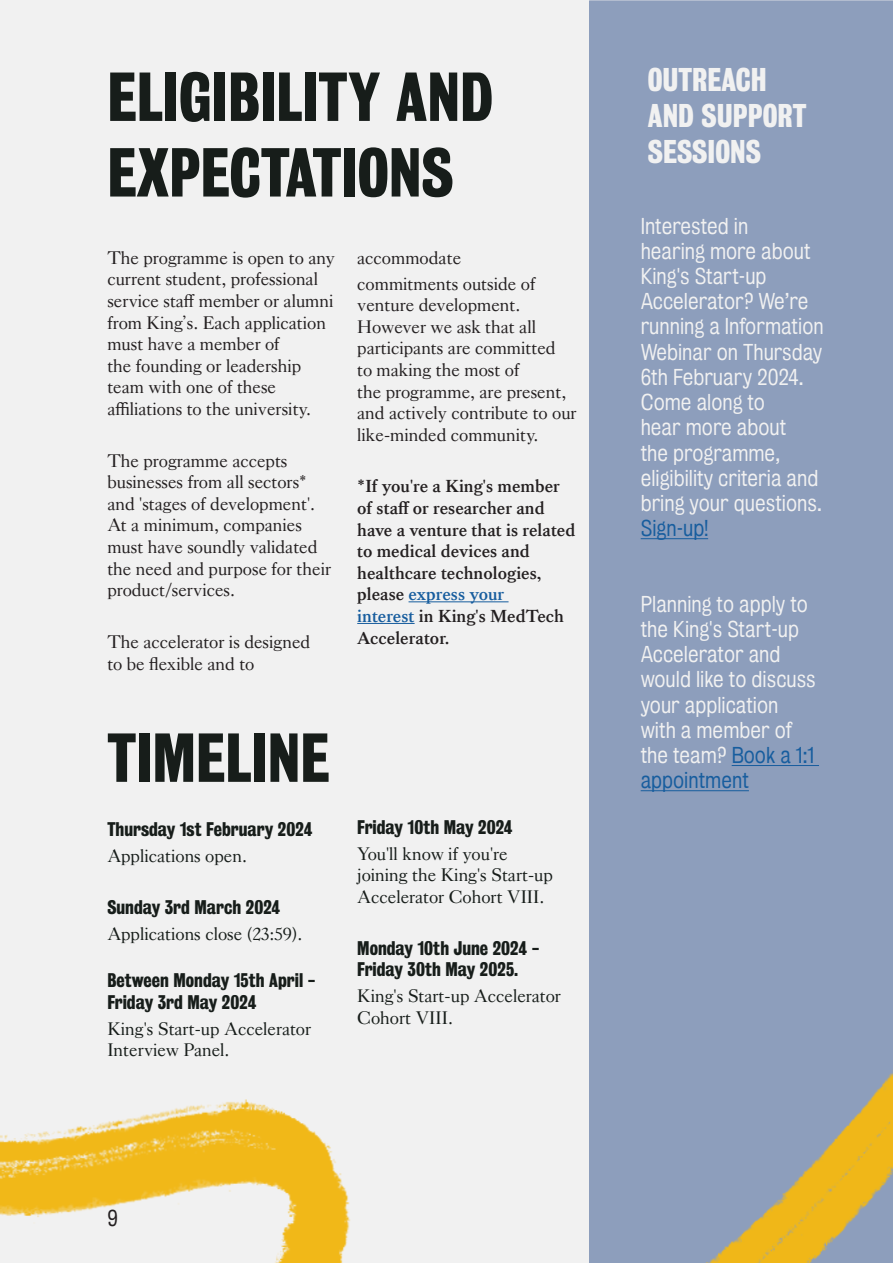
<style>
.page{position:relative;width:893px;height:1263px;background:#fff}
.page>*{position:absolute;margin:0;border:0;box-sizing:border-box;transform-origin:0 0}
.Header_2{font:63px/75.6px "Kings Bureau Grot Three Seven";color:#171d1a}
.Paragraph_highlight{font:30px/36px "Kings Bureau Grot Three Seven";color:#f1f1f1}
.Infographic_paragraph{font:21px/25.2px "Kings Bureau Grot Five One";color:#f1f1f1}
.Infographic_paragraph-2{font:21px "Kings Bureau Grot Five One";color:#175d9e}
.Header_3{font:21px "Kings Bureau Grot Five One";color:#231f20}
.t1{font:18px/21.6px "Kings Caslon Display";color:#231f20}
.Paragraph_highlight-2{font:18px/21.6px "Kings Caslon Display";color:#171d1a}
.t2{font:700 18px/21.6px "Kings Caslon Text";color:#231f20}
.Paragraph_highlight-3{font:18px/21.6px "Kings Bureau Grot Three Seven";color:#171d1a}
.s1{color:#175d9e}
</style>
<div class="page">
<div style="left:0;top:0;width:893px;height:1262px;background:#f1f1f1"></div>
<hr style="left:409px;top:601px;width:100px;height:1px;background:#175d9e">
<hr style="left:357px;top:623px;width:58px;height:1px;background:#175d9e">
<div style="left:590px;top:1px;width:303px;height:1262px;background:#8d9ebc"></div>
<div style="left:589px;top:0;width:304px;height:1263px;border:2px solid #8d9ebc"></div>
<img style="left:658px;top:1066px;width:235px;height:197px">
<img style="left:0;top:1099px;width:515px;height:164px">
<hr style="left:641px;top:538px;width:67px;height:1px;background:#175d9e">
<hr style="left:732px;top:765px;width:87px;height:1px;background:#175d9e">
<hr style="left:641px;top:790px;width:108px;height:1px;background:#175d9e">
<p class="Header_2" style="left:107px;top:59px;width:387px">ELIGIBILITY AND<br>EXPECTATIONS</p>
<p class="t1" style="left:107px;top:247px;width:229px">The programme is open to any current student, professional service staff member or alumni from King’s. Each application must have a member of<br>the founding or leadership team with one of these affiliations to the university.</p>
<p class="t1" style="left:107px;top:450px;width:225px">The programme accepts businesses from all sectors* and 'stages of development'.<br>At a minimum, companies must have soundly validated the need and purpose for their product/services.</p>
<p class="t1" style="left:107px;top:631px;width:204px">The accelerator is designed to be flexible and to</p>
<p class="t1" style="left:357px;top:247px;width:105px">accommodate</p>
<p class="t1" style="left:357px;top:273px;width:221px">commitments outside of venture development.<br>However we ask that all participants are committed<br>to making the most of<br>the programme, are present, and actively contribute to our like-minded community.</p>
<p class="t2" style="left:357px;top:476px;width:220px">*If you're a King's member of staff or researcher and have a venture that is related to medical devices and healthcare technologies, please <span class="s1">express your<br>interest</span> in King's MedTech<br>Accelerator.</p>
<p class="Header_2" style="left:107px;top:720px;width:224px">TIMELINE</p>
<p class="Paragraph_highlight-3" style="left:107px;top:819px;width:207px">Thursday 1st February 2024</p>
<p class="Paragraph_highlight-2" style="left:107px;top:845px;width:141px">Applications open.</p>
<p class="Paragraph_highlight-3" style="left:107px;top:896px;width:174px">Sunday 3rd March 2024</p>
<p class="Paragraph_highlight-2" style="left:107px;top:923px;width:197px">Applications close (23:59).</p>
<p class="Paragraph_highlight-3" style="left:107px;top:970px;width:210px">Between Monday 15th April -<br>Friday 3rd May 2024</p>
<p class="Paragraph_highlight-2" style="left:107px;top:1018px;width:205px">King's Start-up Accelerator<br>Interview Panel.</p>
<p class="Paragraph_highlight-3" style="left:357px;top:816px;width:157px">Friday 10th May 2024</p>
<p class="Paragraph_highlight-2" style="left:357px;top:843px;width:197px">You'll know if you're joining the King's Start-up<br>Accelerator Cohort VIII.</p>
<p class="Paragraph_highlight-3" style="left:357px;top:937px;width:184px">Monday 10th June 2024 -<br>Friday 30th May 2025.</p>
<p class="Paragraph_highlight-2" style="left:357px;top:985px;width:205px">King's Start-up Accelerator<br>Cohort VIII.</p>
<p class="Header_3" style="left:107px;top:1206px;width:12px">9</p>
<p class="Paragraph_highlight" style="left:648px;top:61px;width:160px">OUTREACH<br>AND SUPPORT<br>SESSIONS</p>
<p class="Infographic_paragraph" style="left:641px;top:213px;width:185px">Interested in<br>hearing more about<br>King's Start-up<br>Accelerator? We’re running a Information<br>Webinar on Thursday<br>6th February 2024.<br>Come along to<br>hear more about<br>the programme, eligibility criteria and bring your questions.</p>
<p class="Infographic_paragraph-2" style="left:641px;top:516px;width:69px">Sign-up!</p>
<p class="Infographic_paragraph" style="left:641px;top:591px;width:177px">Planning to apply to the King's Start-up<br>Accelerator and would like to discuss your application with a member of the team? <span class="s1">Book a 1:1 appointment</span></p>
</div>
